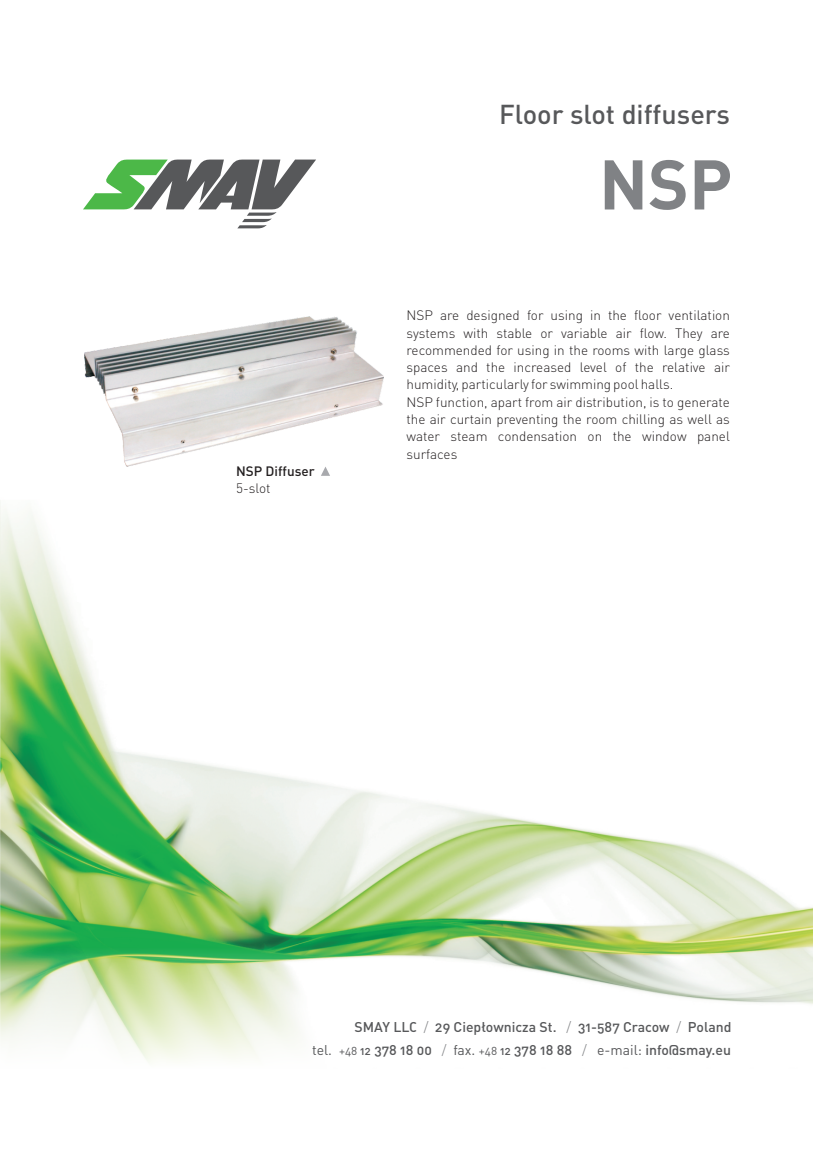
<style>
.page{position:relative;width:813px;height:1153px;background:#fff}
.page>*{position:absolute;margin:0;border:0;box-sizing:border-box;transform-origin:0 0}
.t1{font:700 69px "DIN Pro";color:#808285}
.t2{font:27px "DIN Pro";color:#57585a}
.t3{font:13.95px "DIN";color:#57585a}
.t4{font:13.95px "DIN Pro";color:#57585a}
.t5{font:300 13.5px/17.2px "DIN Pro";color:#231f20}
.t6{font:13.5px "DIN Pro";color:#231f20}
.s1{font-family:"DIN"}
.s2{font-weight:300;color:#808285}
.s3{font-weight:500}
.s4{font-family:"DIN Bold Alternate"}
.s5{font-family:"DIN Bold Alternate";font-size:11.4px}
.s6{font-size:11.4px}
.s7{font-family:"DIN Pro";font-weight:300;color:#808285}
</style>
<div class="page">
<img style="left:0;top:466px;width:812px;height:596px">
<svg style="left:83px;top:159px;width:233px;height:69px"></svg>
<svg style="left:321px;top:466px;width:9px;height:10px"></svg>
<img style="left:85px;top:316px;width:298px;height:150px">
<h2 class="t2" style="left:498px;top:103px;width:232px">Floor slot diffusers</h2>
<h1 class="t1" style="left:598px;top:157px;width:135px">NSP</h1>
<p class="t6" style="left:236px;top:465px;width:80px">NSP Diffuser</p>
<p class="t5" style="left:236px;top:481px;width:36px">5-slot</p>
<p class="t5" style="left:406px;top:308px;width:325px">NSP are designed for using in the floor ventilation systems with stable or variable air flow. They are recommended for using in the rooms with large glass spaces and the increased level of the relative air humidity, particularly for swimming pool halls.<br>NSP function, apart from air distribution, is to generate the air curtain preventing the room chilling as well as water steam condensation on the window panel surfaces</p>
<p class="t4" style="left:354px;top:1021px;width:378px"><span class="s1">SMAY LLC</span> <span class="s2">/</span> <span class="s1">29</span> Ciep³ownicza St. <span class="s2">/</span> <span class="s1">31-587</span> Cracow <span class="s2">/</span> <span class="s3">Poland</span></p>
<p class="t3" style="left:312px;top:1043px;width:420px"><span class="s4">tel.</span> <span class="s5">+48</span> <span class="s6">12</span> 378 18 00 <span class="s7">/</span> <span class="s4">fax.</span> <span class="s5">+48</span> <span class="s6">12</span> 378 18 88 <span class="s7">/</span> <span class="s4">e-mail:</span> info@smay.eu</p>
</div>
